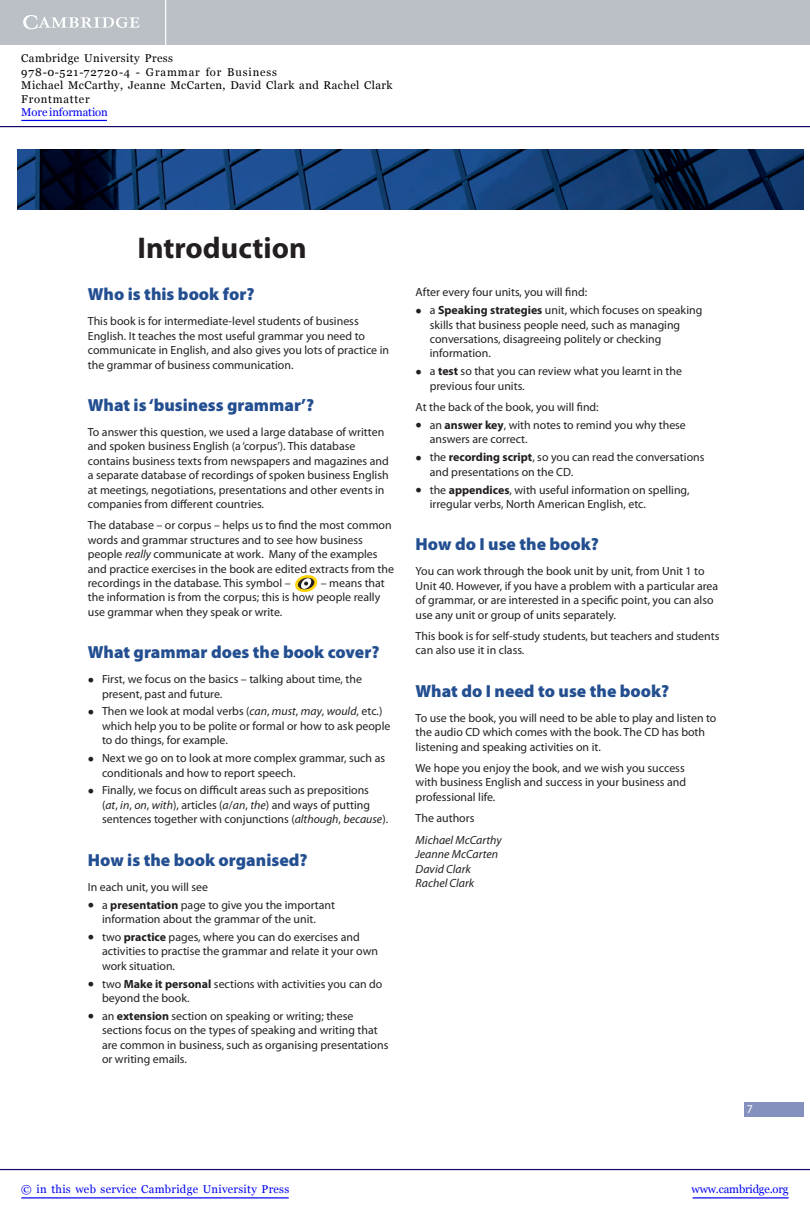
<style>
.page{position:relative;width:810px;height:1215px;background:#fff}
.page>*{position:absolute;margin:0;border:0;box-sizing:border-box;transform-origin:0 0}
.t1{font:700 30px "Myriad Pro";color:#231f20}
.t2{font:900 17.5px "Myriad Pro";color:#234f91}
.t3{font:11.88px/14.4px "Myriad Pro";color:#231f20}
.t4{font:italic 11.88px/14.4px "Myriad Pro";color:#231f20}
.t5{font:11.88px "Myriad Pro";color:#fff}
.t6{font:11.25px/13.5px "Georgia";letter-spacing:.04em;color:#000}
.t7{font:11.25px "Georgia";letter-spacing:.025em;color:#0000f1}
.t8{font:11.25px "Georgia";letter-spacing:-.015em;color:#0000f1}
.t9{font:11.25px "Georgia";letter-spacing:-.01em;color:#0000f1}
.s1{font-style:italic}
.s2{font-size:22.5px}
.s3{font-weight:700}
</style>
<div class="page">
<div style="left:744px;top:1102px;width:60px;height:14px;background:#8490be"></div>
<img style="left:17px;top:149px;width:787px;height:60px">
<svg style="left:295px;top:575px;width:23px;height:17px"></svg>
<div style="left:0;top:0;width:810px;height:45px;background:#bac0c6"></div>
<svg style="left:23px;top:15px;width:117px;height:14px"></svg>
<hr style="left:165px;top:0;width:1px;height:45px;background:#fff">
<hr style="left:0;top:1169px;width:810px;height:1px;background:#150666">
<hr style="left:693px;top:1197px;width:96px;height:1px;background:#0000f1">
<hr style="left:0;top:126px;width:810px;height:1px;background:#150666">
<hr style="left:21px;top:1197px;width:268px;height:1px;background:#0000f1">
<hr style="left:21px;top:120px;width:86px;height:1px;background:#0000f1">
<p class="t6" style="left:21px;top:52px;width:373px">Cambridge University Press<br>978-0-521-72720-4 - Grammar for Business<br>Michael McCarthy, Jeanne McCarten, David Clark and Rachel Clark Frontmatter</p>
<p class="t9" style="left:21px;top:106px;width:88px">More information</p>
<h1 class="t1" style="left:137px;top:237px;width:171px">Introduction</h1>
<h2 class="t2" style="left:88px;top:288px;width:168px">Who is this book for?</h2>
<p class="t3" style="left:88px;top:315px;width:303px">This book is for intermediate-level students of business English. It teaches the most useful grammar you need to communicate in English, and also gives you lots of practice in the grammar of business communication.</p>
<h2 class="t2" style="left:88px;top:399px;width:228px">What is ‘business grammar’?</h2>
<p class="t3" style="left:88px;top:426px;width:302px">To answer this question, we used a large database of written and spoken business English (a ‘corpus’). This database contains business texts from newspapers and magazines and a separate database of recordings of spoken business English at meetings, negotiations, presentations and other events in companies from different countries.</p>
<p class="t3" style="left:88px;top:519px;width:308px">The database – or corpus – helps us to find the most common words and grammar structures and to see how business people <span class="s1">really</span> communicate at work. Many of the examples and practice exercises in the book are edited extracts from the recordings in the database. This symbol –</p>
<p class="t3" style="left:88px;top:577px;width:298px;text-indent:233px">– means that the information is from the corpus; this is how people really use grammar when they speak or write.</p>
<h2 class="t2" style="left:88px;top:646px;width:293px">What grammar does the book cover?</h2>
<p class="t3" style="left:102px;top:673px;width:261px;text-indent:-14px"><span class="s2">•</span> First, we focus on the basics – talking about time, the present, past and future.</p>
<p class="t3" style="left:102px;top:705px;width:290px;text-indent:-14px"><span class="s2">•</span> Then we look at modal verbs (<span class="s1">can</span>, <span class="s1">must</span>, <span class="s1">may</span>, <span class="s1">would</span>, etc.) which help you to be polite or formal or how to ask people to do things, for example.</p>
<p class="t3" style="left:102px;top:752px;width:285px;text-indent:-14px"><span class="s2">•</span> Next we go on to look at more complex grammar, such as conditionals and how to report speech.</p>
<p class="t3" style="left:102px;top:784px;width:288px;text-indent:-14px"><span class="s2">•</span> Finally, we focus on difficult areas such as prepositions<br>(<span class="s1">at</span>, <span class="s1">in</span>, <span class="s1">on</span>, <span class="s1">with</span>), articles (<span class="s1">a</span>/<span class="s1">an</span>, <span class="s1">the</span>) and ways of putting sentences together with conjunctions (<span class="s1">although</span>, <span class="s1">because</span>).</p>
<h2 class="t2" style="left:88px;top:853px;width:221px">How is the book organised?</h2>
<p class="t3" style="left:88px;top:880px;width:122px">In each unit, you will see</p>
<p class="t3" style="left:88px;top:898px;width:249px;text-align:center"><span class="s2">•</span> a <span class="s3">presentation</span> page to give you the important information about the grammar of the unit.</p>
<p class="t3" style="left:102px;top:931px;width:277px;text-indent:-14px"><span class="s2">•</span> two <span class="s3">practice</span> pages, where you can do exercises and activities to practise the grammar and relate it your own work situation.</p>
<p class="t3" style="left:102px;top:977px;width:282px;text-indent:-14px"><span class="s2">•</span> two <span class="s3">Make it personal</span> sections with activities you can do beyond the book.</p>
<p class="t3" style="left:102px;top:1009px;width:288px;text-indent:-14px"><span class="s2">•</span> an <span class="s3">extension</span> section on speaking or writing; these sections focus on the types of speaking and writing that are common in business, such as organising presentations or writing emails.</p>
<p class="t3" style="left:416px;top:286px;width:173px">After every four units, you will find:</p>
<p class="t3" style="left:430px;top:304px;width:274px;text-indent:-14px"><span class="s2">•</span> a <span class="s3">Speaking strategies</span> unit, which focuses on speaking skills that business people need, such as managing conversations, disagreeing politely or checking information.</p>
<p class="t3" style="left:430px;top:365px;width:254px;text-indent:-14px"><span class="s2">•</span> a <span class="s3">test</span> so that you can review what you learnt in the previous four units.</p>
<p class="t3" style="left:416px;top:401px;width:185px">At the back of the book, you will find:</p>
<p class="t3" style="left:430px;top:419px;width:258px;text-indent:-14px"><span class="s2">•</span> an <span class="s3">answer key</span>, with notes to remind you why these answers are correct.</p>
<p class="t3" style="left:430px;top:451px;width:276px;text-indent:-14px"><span class="s2">•</span> the <span class="s3">recording script</span>, so you can read the conversations and presentations on the CD.</p>
<p class="t3" style="left:430px;top:483px;width:261px;text-indent:-14px"><span class="s2">•</span> the <span class="s3">appendices</span>, with useful information on spelling, irregular verbs, North American English, etc.</p>
<h2 class="t2" style="left:416px;top:538px;width:185px">How do I use the book?</h2>
<p class="t3" style="left:416px;top:565px;width:304px">You can work through the book unit by unit, from Unit 1 to Unit 40. However, if you have a problem with a particular area of grammar, or are interested in a specific point, you can also use any unit or group of units separately.</p>
<p class="t3" style="left:416px;top:630px;width:305px">This book is for self-study students, but teachers and students can also use it in class.</p>
<h2 class="t2" style="left:416px;top:684px;width:255px">What do I need to use the book?</h2>
<p class="t3" style="left:416px;top:711px;width:302px">To use the book, you will need to be able to play and listen to the audio CD which comes with the book. The CD has both listening and speaking activities on it.</p>
<p class="t3" style="left:416px;top:762px;width:272px;text-align:justify">We hope you enjoy the book, and we wish you success with business English and success in your business and professional life.</p>
<p class="t3" style="left:416px;top:812px;width:60px">The authors</p>
<p class="t4" style="left:416px;top:833px;width:88px">Michael McCarthy<br>Jeanne McCarten<br>David Clark<br>Rachel Clark</p>
<p class="t5" style="left:747px;top:1105px;width:8px">7</p>
<p class="t7" style="left:21px;top:1182px;width:269px">© in this web service Cambridge University Press</p>
<p class="t8" style="left:692px;top:1182px;width:99px">www.cambridge.org</p>
</div>
